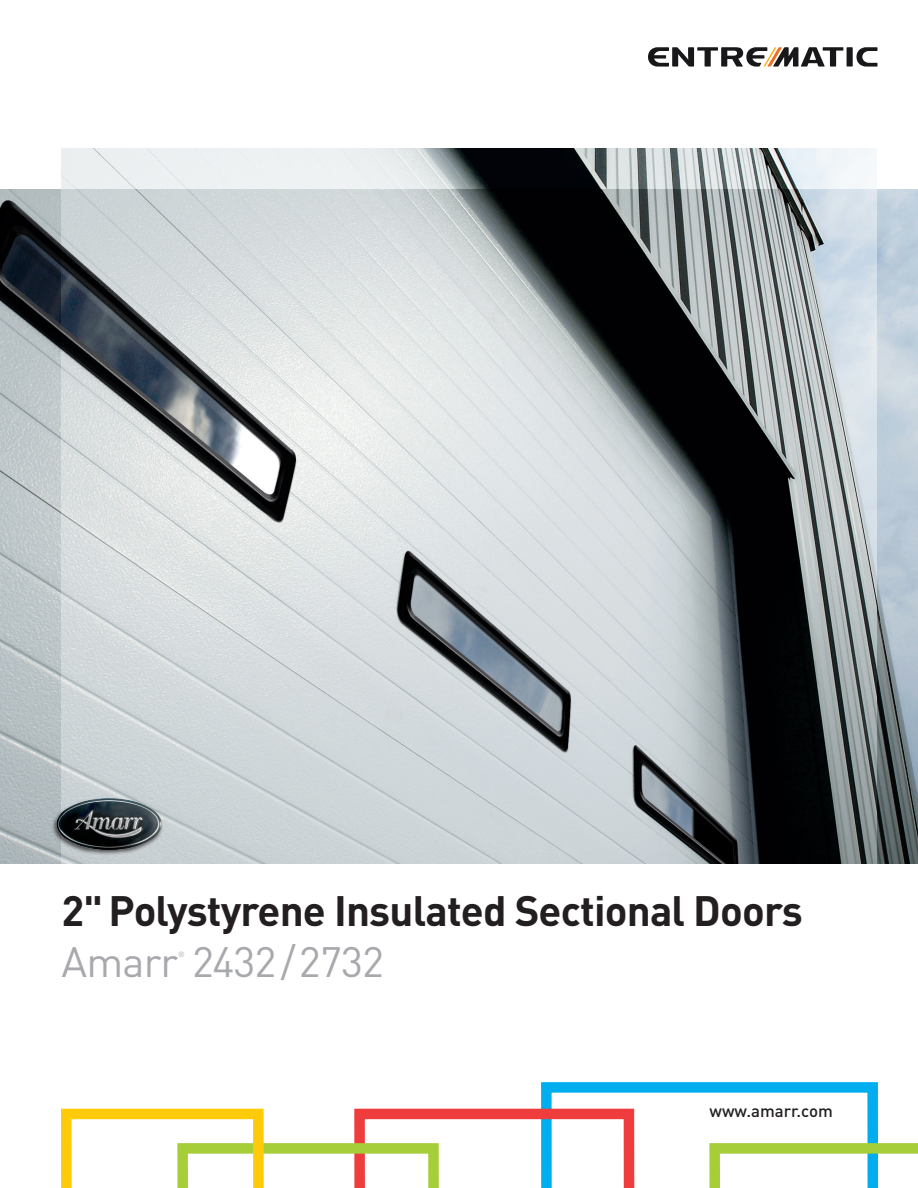
<style>
.page{position:relative;width:918px;height:1188px;background:#fff}
.page>*{position:absolute;margin:0;border:0;box-sizing:border-box;transform-origin:0 0}
.t1{font:700 42px "DIN";letter-spacing:-.02em;color:#231f20}
.t2{font:42px "DIN";letter-spacing:-.02em;color:#a8a9ad}
.t3{font:500 16.8px "DIN";color:#231f20}
.t4{font:7.5px "DIN";color:#a8a9ad}
</style>
<div class="page">
<img style="left:61px;top:189px;width:817px;height:675px">
<img style="left:0;top:189px;width:61px;height:675px">
<img style="left:61px;top:148px;width:813px;height:41px">
<img style="left:878px;top:189px;width:40px;height:675px">
<svg style="left:856px;top:47px;width:21px;height:20px"></svg>
<div style="left:847px;top:47px;width:6px;height:20px;background:#181719"></div>
<svg style="left:648px;top:47px;width:195px;height:20px"></svg>
<svg style="left:61px;top:1082px;width:857px;height:106px"></svg>
<img style="left:47px;top:783px;width:128px;height:81px">
<p class="t1" style="left:62px;top:883px;width:743px">2" Polystyrene Insulated Sectional Doors</p>
<p class="t2" style="left:62px;top:936px;width:324px">Amarr 2432/2732</p>
<p class="t4" style="left:178px;top:950px;width:8px">®</p>
<p class="t3" style="left:710px;top:1100px;width:125px">www.amarr.com</p>
</div>
